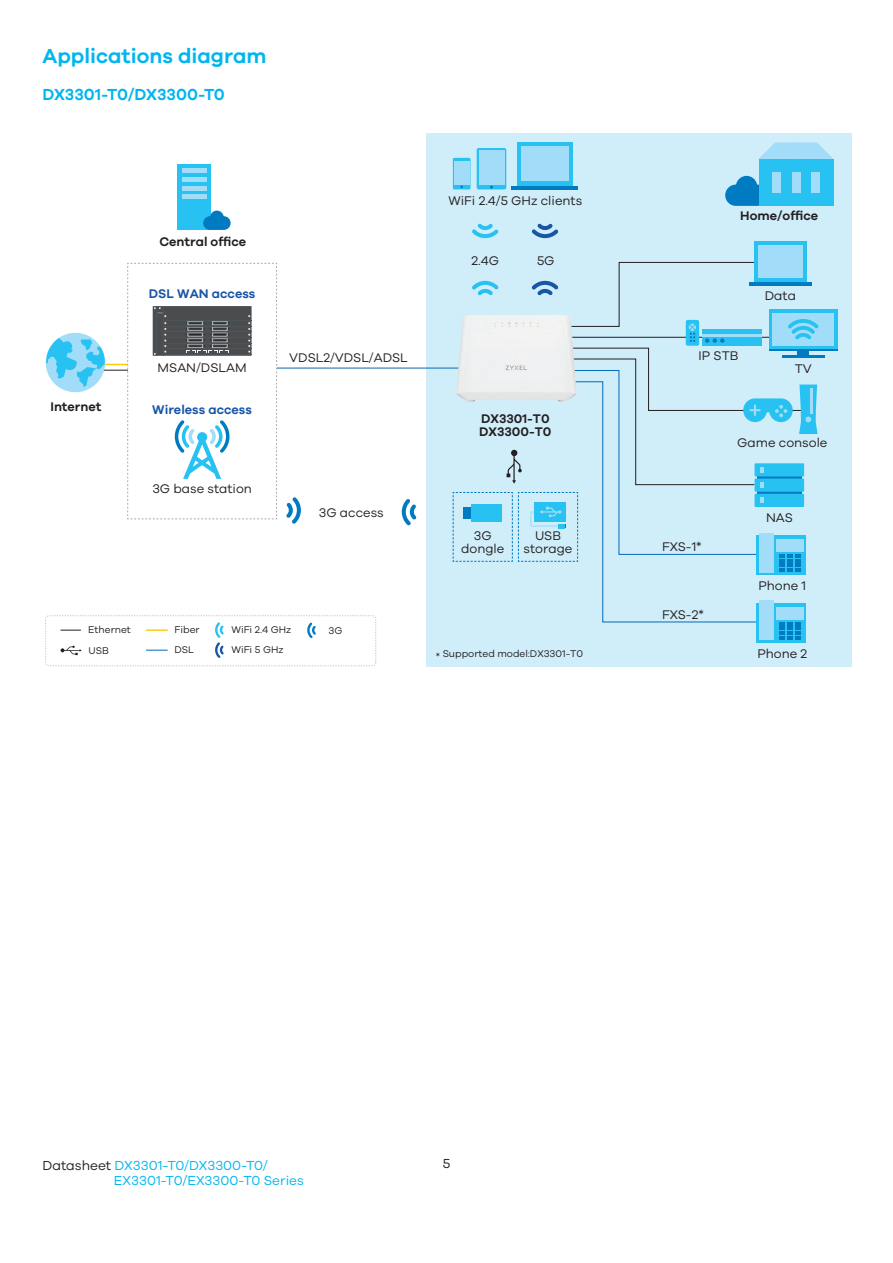
<style>
.page{position:relative;width:893px;height:1263px;background:#fff}
.page>*{position:absolute;margin:0;border:0;box-sizing:border-box;transform-origin:0 0}
.t1{font:600 21px "Galano Grotesque";color:#00b6ef}
.t2{font:600 16.5px "Galano Grotesque";color:#00b6ef}
.t3{font:13.5px/15px "Galano Grotesque";color:#00b6ef}
.t4{font:13.5px "Galano Grotesque";color:#231f20}
.t5{font:12.9px/12.9px "Galano Grotesque";color:#231f20;text-align:center}
.t6{font:600 12.9px/12.9px "Galano Grotesque";color:#231f20}
.t7{font:600 12.9px "Galano Grotesque";color:#1855a5}
.t8{font:10.05px/20.1px "Galano Grotesque";color:#231f20}
.s1{color:#231f20}
</style>
<div class="page">
<div style="left:426px;top:134px;width:425px;height:533px;background:#d0edfa"></div>
<hr style="left:94px;top:370px;width:48px;height:1px;background:#231f20">
<hr style="left:94px;top:364px;width:48px;height:1px;background:#feca0a">
<svg style="left:45px;top:332px;width:63px;height:61px"></svg>
<svg style="left:725px;top:176px;width:34px;height:30px"></svg>
<div style="left:759px;top:159px;width:74px;height:47px;background:#27c2f2"></div>
<div style="left:811px;top:172px;width:8px;height:21px;background:#a1ddf8"></div>
<div style="left:792px;top:172px;width:8px;height:21px;background:#a1ddf8"></div>
<div style="left:773px;top:172px;width:8px;height:21px;background:#a1ddf8"></div>
<svg style="left:759px;top:142px;width:74px;height:17px"></svg>
<div style="left:754px;top:241px;width:53px;height:41px;background:#27c2f2"></div>
<div style="left:758px;top:245px;width:45px;height:32px;background:#a1ddf8"></div>
<div style="left:517px;top:142px;width:56px;height:44px;background:#27c2f2"></div>
<div style="left:521px;top:147px;width:48px;height:34px;background:#a1ddf8"></div>
<hr style="left:512px;top:186px;width:66px;height:3px;background:#007bc2">
<svg style="left:453px;top:158px;width:17px;height:31px"></svg>
<div style="left:454px;top:161px;width:15px;height:23px;background:#a1ddf8"></div>
<svg style="left:477px;top:148px;width:29px;height:41px"></svg>
<div style="left:479px;top:150px;width:25px;height:35px;background:#a1ddf8"></div>
<svg style="left:472px;top:224px;width:26px;height:14px"></svg>
<svg style="left:532px;top:224px;width:26px;height:14px"></svg>
<svg style="left:286px;top:497px;width:15px;height:27px"></svg>
<svg style="left:402px;top:499px;width:14px;height:26px"></svg>
<div style="left:45px;top:615px;width:331px;height:51px;border:1px dashed #c7c8ca;border-radius:3px"></div>
<hr style="left:146px;top:629px;width:22px;height:2px;background:#feca0a">
<svg style="left:146px;top:650px;width:22px;height:1px"></svg>
<svg style="left:215px;top:622px;width:9px;height:36px"></svg>
<svg style="left:61px;top:646px;width:21px;height:9px"></svg>
<svg style="left:61px;top:630px;width:20px;height:1px"></svg>
<svg style="left:307px;top:622px;width:9px;height:16px"></svg>
<hr style="left:782px;top:356px;width:42px;height:2px;background:#007bc2">
<div style="left:769px;top:309px;width:69px;height:40px;background:#27c2f2"></div>
<div style="left:773px;top:313px;width:61px;height:32px;background:#a1ddf8"></div>
<hr style="left:231px;top:368px;width:288px;height:1px;background:#0769b5">
<svg style="left:765px;top:571px;width:41px;height:4px"></svg>
<div style="left:759px;top:533px;width:14px;height:39px;background:#a1ddf8"></div>
<svg style="left:452px;top:262px;width:367px;height:309px"></svg>
<hr style="left:702px;top:334px;width:60px;height:2px;background:#a1ddf8">
<svg style="left:528px;top:381px;width:237px;height:242px"></svg>
<div style="left:756px;top:603px;width:50px;height:39px;background:#27c2f2"></div>
<div style="left:776px;top:607px;width:27px;height:13px;background:#a1ddf8"></div>
<div style="left:759px;top:601px;width:14px;height:39px;background:#a1ddf8"></div>
<svg style="left:779px;top:622px;width:21px;height:17px"></svg>
<img style="left:440px;top:278px;width:151px;height:150px">
<div style="left:177px;top:164px;width:34px;height:66px;background:#27c2f2"></div>
<hr style="left:182px;top:169px;width:24px;height:4px;background:#a1ddf8">
<div style="left:182px;top:177px;width:24px;height:5px;background:#a1ddf8"></div>
<hr style="left:182px;top:186px;width:24px;height:4px;background:#a1ddf8">
<hr style="left:182px;top:195px;width:24px;height:4px;background:#a1ddf8">
<svg style="left:203px;top:211px;width:28px;height:19px"></svg>
<svg style="left:127px;top:262px;width:150px;height:258px"></svg>
<p class="t1" style="left:43px;top:43px;width:225px">Applications diagram</p>
<p class="t2" style="left:43px;top:85px;width:184px">DX3301-T0/DX3300-T0</p>
<p class="t6" style="left:159px;top:234px;width:88px">Central office</p>
<p class="t6" style="left:50px;top:399px;width:52px">Internet</p>
<p class="t7" style="left:149px;top:285px;width:108px">DSL WAN access</p>
<p class="t5" style="left:158px;top:361px;width:90px">MSAN/DSLAM</p>
<p class="t7" style="left:152px;top:402px;width:101px">Wireless access</p>
<p class="t5" style="left:152px;top:482px;width:101px">3G base station</p>
<p class="t5" style="left:289px;top:351px;width:120px">VDSL2/VDSL/ADSL</p>
<p class="t5" style="left:319px;top:505px;width:66px">3G access</p>
<p class="t8" style="left:88px;top:620px;width:44px">Ethernet</p>
<p class="t8" style="left:329px;top:620px;width:15px">3G</p>
<p class="t8" style="left:175px;top:620px;width:27px">Fiber<br>DSL</p>
<p class="t8" style="left:231px;top:620px;width:61px">WiFi 2.4 GHz</p>
<p class="t8" style="left:88px;top:640px;width:22px">USB</p>
<p class="t8" style="left:231px;top:640px;width:54px">WiFi 5 GHz</p>
<p class="t5" style="left:448px;top:193px;width:135px">WiFi 2.4/5 GHz clients</p>
<p class="t5" style="left:471px;top:254px;width:29px">2.4G</p>
<p class="t5" style="left:537px;top:254px;width:19px">5G</p>
<p class="t6" style="left:479px;top:412px;width:74px">DX3301-T0<br>DX3300-T0</p>
<p class="t5" style="left:461px;top:529px;width:45px">3G dongle</p>
<p class="t5" style="left:524px;top:529px;width:50px">USB storage</p>
<p class="t8" style="left:436px;top:644px;width:149px">* Supported model:DX3301-T0</p>
<p class="t6" style="left:740px;top:209px;width:79px">Home/office</p>
<p class="t5" style="left:699px;top:349px;width:41px">IP STB</p>
<p class="t5" style="left:765px;top:289px;width:33px">Data</p>
<p class="t5" style="left:795px;top:361px;width:19px">TV</p>
<p class="t5" style="left:737px;top:436px;width:92px">Game console</p>
<p class="t5" style="left:662px;top:540px;width:41px">FXS-1*</p>
<p class="t5" style="left:662px;top:607px;width:43px">FXS-2*</p>
<p class="t5" style="left:766px;top:511px;width:28px">NAS</p>
<p class="t5" style="left:758px;top:579px;width:49px">Phone 1</p>
<p class="t5" style="left:757px;top:646px;width:51px">Phone 2</p>
<p class="t3" style="left:114px;top:1157px;width:192px;text-indent:-71px"><span class="s1">Datasheet</span> DX3301-T0/DX3300-T0/<br>EX3301-T0/EX3300-T0 Series</p>
<p class="t4" style="left:443px;top:1155px;width:9px">5</p>
</div>
